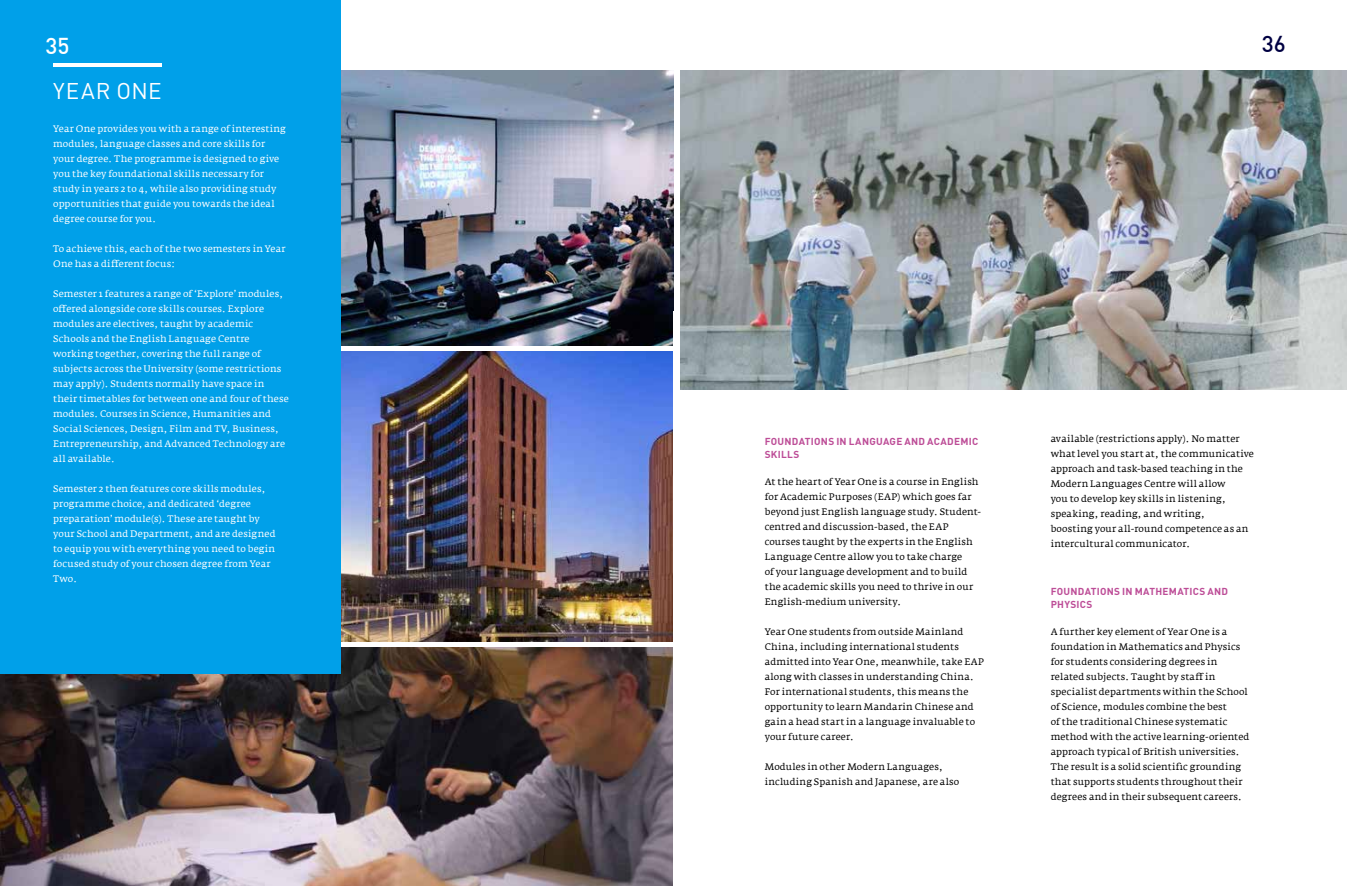
<style>
.page{position:relative;width:1347px;height:886px;background:#fff}
.page>*{position:absolute;margin:0;border:0;box-sizing:border-box;transform-origin:0 0}
.t1{font:22.5px "DIN";letter-spacing:.045em;color:#fff}
.t2{font:500 22.5px "DIN";color:#fff}
.t3{font:500 22.5px "DIN";color:#000042}
.t4{font:700 10px/12.5px "DIN";letter-spacing:.025em;color:#bd4d97}
.t5{font:9.38px/15px "Fedra Serif A";letter-spacing:.015em;color:#000}
.t6{font:9.38px/15px "Fedra Serif A";letter-spacing:.015em;color:#fff}
</style>
<div class="page">
<img style="left:340px;top:71px;width:333px;height:274px">
<img style="left:340px;top:351px;width:333px;height:291px">
<img style="left:0;top:648px;width:673px;height:238px">
<div style="left:0;top:0;width:340px;height:673px;background:#00a0e9"></div>
<hr style="left:53px;top:63px;width:109px;height:4px;background:#fff">
<img style="left:680px;top:71px;width:666px;height:319px">
<h1 class="t2" style="left:46px;top:32px;width:25px">35</h1>
<h1 class="t3" style="left:1261px;top:29px;width:25px">36</h1>
<h1 class="t1" style="left:53px;top:77px;width:110px">YEAR ONE</h1>
<p class="t6" style="left:53px;top:121px;width:234px">Year One provides you with a range of interesting modules, language classes and core skills for your degree. The programme is designed to give you the key foundational skills necessary for study in years 2 to 4, while also providing study opportunities that guide you towards the ideal degree course for you.</p>
<p class="t6" style="left:53px;top:241px;width:234px">To achieve this, each of the two semesters in Year<br>One has a different focus:</p>
<p class="t6" style="left:53px;top:286px;width:237px">Semester 1 features a range of ‘Explore’ modules, offered alongside core skills courses. Explore modules are electives, taught by academic Schools and the English Language Centre working together, covering the full range of subjects across the University (some restrictions may apply). Students normally have space in their timetables for between one and four of these modules. Courses in Science, Humanities and Social Sciences, Design, Film and TV, Business, Entrepreneurship, and Advanced Technology are all available.</p>
<p class="t6" style="left:53px;top:481px;width:224px">Semester 2 then features core skills modules, programme choice, and dedicated ‘degree preparation’ module(s). These are taught by your School and Department, and are designed to equip you with everything you need to begin focused study of your chosen degree from Year Two.</p>
<p class="t4" style="left:764px;top:435px;width:215px">FOUNDATIONS IN LANGUAGE AND ACADEMIC<br>SKILLS</p>
<p class="t5" style="left:764px;top:474px;width:218px">At the heart of Year One is a course in English for Academic Purposes (EAP) which goes far beyond just English language study. Student&shy;centred and discussion-based, the EAP courses taught by the experts in the English Language Centre allow you to take charge<br>of your language development and to build the academic skills you need to thrive in our English-medium university.</p>
<p class="t5" style="left:764px;top:624px;width:221px">Year One students from outside Mainland China, including international students admitted into Year One, meanwhile, take EAP along with classes in understanding China.<br>For international students, this means the opportunity to learn Mandarin Chinese and gain a head start in a language invaluable to your future career.</p>
<p class="t5" style="left:764px;top:759px;width:196px">Modules in other Modern Languages, including Spanish and Japanese, are also</p>
<p class="t5" style="left:1050px;top:431px;width:205px">available (restrictions apply). No matter what level you start at, the communicative approach and task-based teaching in the Modern Languages Centre will allow<br>you to develop key skills in listening, speaking, reading, and writing,<br>boosting your all-round competence as an intercultural communicator.</p>
<p class="t4" style="left:1050px;top:585px;width:179px">FOUNDATIONS IN MATHEMATICS AND<br>PHYSICS</p>
<p class="t5" style="left:1050px;top:624px;width:200px">A further key element of Year One is a foundation in Mathematics and Physics for students considering degrees in related subjects. Taught by staff in specialist departments within the School of Science, modules combine the best<br>of the traditional Chinese systematic method with the active learning-oriented approach typical of British universities.<br>The result is a solid scientific grounding that supports students throughout their degrees and in their subsequent careers.</p>
</div>
